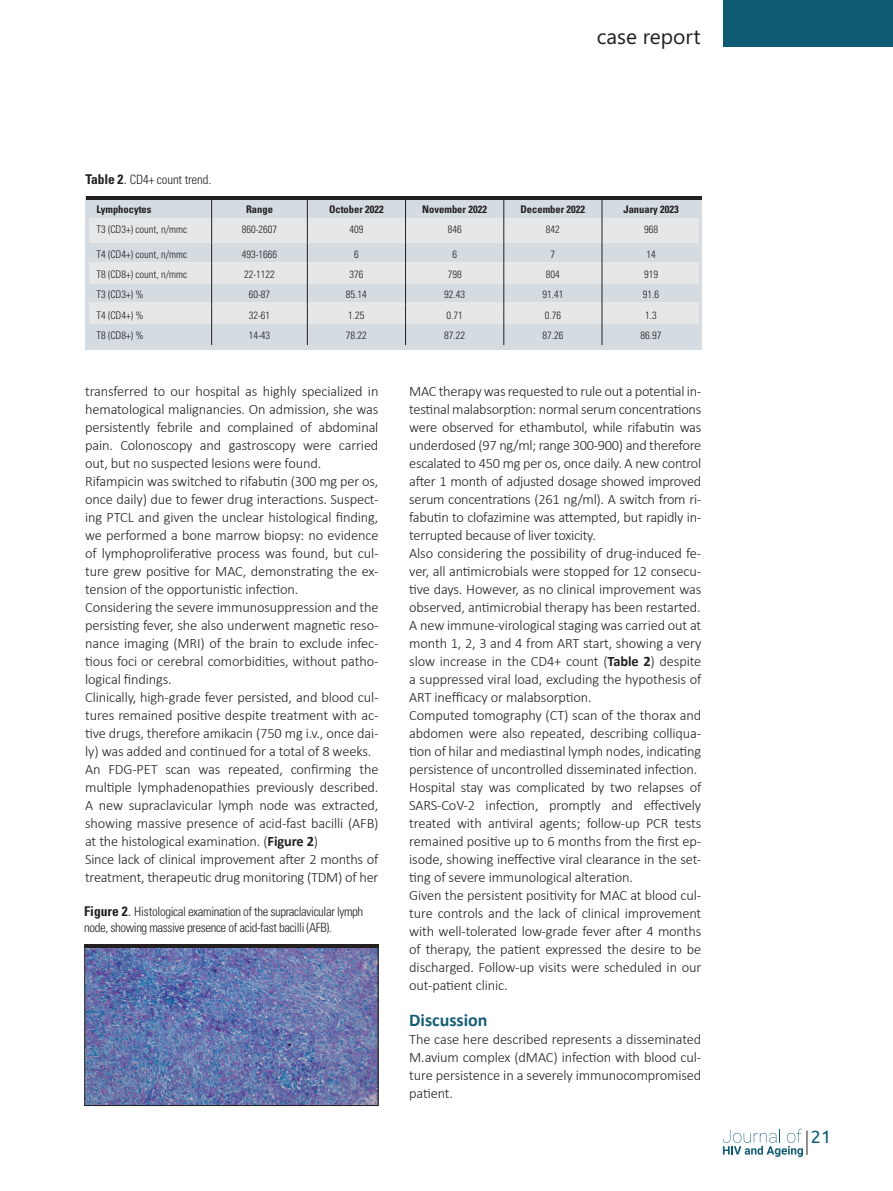
<style>
.page{position:relative;width:893px;height:1191px;background:#fff}
.page>*{position:absolute;margin:0;border:0;box-sizing:border-box;transform-origin:0 0}
.t1{font:21px "Segoe WP";color:#231f20}
.t2{font:700 18px "Calibri";color:#145d73}
.t3{font:18px "Ubuntu";color:#0f5b73}
.t4{font:300 14.4px/18px "Calibri";letter-spacing:-.01em;color:#231f20;text-align:justify}
.t5{font:300 condensed 12.9px/15.8px "Univers";letter-spacing:-.03em;color:#231f20}
.t6{font:300 condensed 12.9px "Univers";letter-spacing:-.01em;color:#231f20}
.t7{font:300 condensed 10.5px "Univers";color:#231f20}
.t8{font:700 condensed 10.5px "Univers";color:#231f20}
.s1{font-weight:700;font-size:13.5px}
.s2{font-family:"Calibri";font-stretch:normal;font-size:14.4px}
.s3{font-weight:700}
</style>
<div class="page">
<div style="left:723px;top:0;width:170px;height:47px;background:#0f5b73"></div>
<svg style="left:723px;top:1128px;width:85px;height:29px"></svg>
<img style="left:86px;top:948px;width:290px;height:156px">
<hr style="left:84px;top:944px;width:294px;height:4px;background:#231f20">
<div style="left:84px;top:946px;width:294px;height:160px;border:1px solid #231f20"></div>
<div style="left:86px;top:196px;width:616px;height:154px;background:#d4dbe1"></div>
<div style="left:89px;top:218px;width:609px;height:25px;background:#e6e7e9"></div>
<div style="left:89px;top:263px;width:609px;height:21px;background:#e6e7e9"></div>
<div style="left:89px;top:303px;width:609px;height:21px;background:#e6e7e9"></div>
<hr style="left:86px;top:196px;width:616px;height:4px;background:#231f20">
<svg style="left:211px;top:200px;width:1px;height:145px"></svg>
<svg style="left:307px;top:200px;width:1px;height:145px"></svg>
<svg style="left:405px;top:200px;width:1px;height:145px"></svg>
<svg style="left:504px;top:200px;width:1px;height:145px"></svg>
<svg style="left:602px;top:200px;width:1px;height:145px"></svg>
<p class="t1" style="left:597px;top:22px;width:105px">case report</p>
<p class="t6" style="left:86px;top:171px;width:127px"><span class="s1">Table 2</span><span class="s2">.</span> CD4+ count trend.</p>
<p class="t8" style="left:96px;top:203px;width:57px">Lymphocytes</p>
<p class="t8" style="left:246px;top:203px;width:28px">Range</p>
<p class="t8" style="left:329px;top:203px;width:56px">October 2022</p>
<p class="t8" style="left:422px;top:203px;width:66px">November 2022</p>
<p class="t8" style="left:520px;top:203px;width:66px">December 2022</p>
<p class="t8" style="left:623px;top:203px;width:57px">January 2023</p>
<p class="t7" style="left:96px;top:223px;width:92px">T3 (CD3+) count, n/mmc</p>
<p class="t7" style="left:242px;top:223px;width:37px">860-2607</p>
<p class="t7" style="left:349px;top:223px;width:15px">409</p>
<p class="t7" style="left:448px;top:223px;width:15px">846</p>
<p class="t7" style="left:546px;top:223px;width:15px">842</p>
<p class="t7" style="left:644px;top:223px;width:15px">968</p>
<p class="t7" style="left:96px;top:248px;width:92px">T4 (CD4+) count, n/mmc</p>
<p class="t7" style="left:242px;top:248px;width:37px">493-1666</p>
<p class="t7" style="left:354px;top:248px;width:6px">6</p>
<p class="t7" style="left:452px;top:248px;width:6px">6</p>
<p class="t7" style="left:551px;top:248px;width:6px">7</p>
<p class="t7" style="left:646px;top:248px;width:11px">14</p>
<p class="t7" style="left:96px;top:268px;width:92px">T8 (CD8+) count, n/mmc</p>
<p class="t7" style="left:244px;top:268px;width:32px">22-1122</p>
<p class="t7" style="left:349px;top:268px;width:15px">376</p>
<p class="t7" style="left:448px;top:268px;width:15px">798</p>
<p class="t7" style="left:546px;top:268px;width:15px">804</p>
<p class="t7" style="left:644px;top:268px;width:15px">919</p>
<p class="t7" style="left:96px;top:288px;width:49px">T3 (CD3+) %</p>
<p class="t7" style="left:249px;top:288px;width:23px">60-87</p>
<p class="t7" style="left:346px;top:288px;width:22px">85.14</p>
<p class="t7" style="left:444px;top:288px;width:22px">92.43</p>
<p class="t7" style="left:542px;top:288px;width:22px">91.41</p>
<p class="t7" style="left:643px;top:288px;width:18px">91.6</p>
<p class="t7" style="left:96px;top:309px;width:49px">T4 (CD4+) %</p>
<p class="t7" style="left:249px;top:309px;width:23px">32-61</p>
<p class="t7" style="left:348px;top:309px;width:18px">1.25</p>
<p class="t7" style="left:446px;top:309px;width:18px">0.71</p>
<p class="t7" style="left:545px;top:309px;width:18px">0.76</p>
<p class="t7" style="left:645px;top:309px;width:13px">1.3</p>
<p class="t7" style="left:96px;top:329px;width:49px">T8 (CD8+) %</p>
<p class="t7" style="left:249px;top:329px;width:23px">14-43</p>
<p class="t7" style="left:346px;top:329px;width:22px">78.22</p>
<p class="t7" style="left:444px;top:329px;width:22px">87.22</p>
<p class="t7" style="left:542px;top:329px;width:22px">87.26</p>
<p class="t7" style="left:641px;top:329px;width:22px">86.97</p>
<p class="t4" style="left:85px;top:382px;width:295px">transferred to our hospital as highly specialized in hematological malignancies. On admission, she was persistently febrile and complained of abdominal pain. Colonoscopy and gastroscopy were carried out, but no suspected lesions were found.</p>
<p class="t4" style="left:85px;top:472px;width:295px">Rifampicin was switched to rifabutin (300 mg per os, once daily) due to fewer drug interactions. Suspect&shy;ing PTCL and given the unclear histological finding, we performed a bone marrow biopsy: no evidence of lymphoproliferative process was found, but cul&shy;ture grew positive for MAC, demonstrating the ex&shy;tension of the opportunistic infection.</p>
<p class="t4" style="left:85px;top:598px;width:295px">Considering the severe immunosuppression and the persisting fever, she also underwent magnetic reso&shy;nance imaging (MRI) of the brain to exclude infec&shy;tious foci or cerebral comorbidities, without patho&shy;logical findings.</p>
<p class="t4" style="left:85px;top:688px;width:295px">Clinically, high-grade fever persisted, and blood cul&shy;tures remained positive despite treatment with ac&shy;tive drugs, therefore amikacin (750 mg i.v., once dai&shy;ly) was added and continued for a total of 8 weeks.</p>
<p class="t4" style="left:85px;top:760px;width:295px">An FDG-PET scan was repeated, confirming the multiple lymphadenopathies previously described.<br>A new supraclavicular lymph node was extracted, showing massive presence of acid-fast bacilli (AFB) at the histological examination. (<span class="s3">Figure 2</span>)</p>
<p class="t4" style="left:85px;top:850px;width:295px">Since lack of clinical improvement after 2 months of treatment, therapeutic drug monitoring (TDM) of her</p>
<p class="t5" style="left:84px;top:903px;width:281px"><span class="s1">Figure 2</span><span class="s2">.</span> Histological examination of the supraclavicular lymph node, showing massive presence of acid-fast bacilli (AFB).</p>
<p class="t4" style="left:409px;top:382px;width:294px">MAC therapy was requested to rule out a potential in&shy;testinal malabsorption: normal serum concentrations were observed for ethambutol, while rifabutin was underdosed (97 ng/ml; range 300-900) and therefore escalated to 450 mg per os, once daily. A new control after 1 month of adjusted dosage showed improved serum concentrations (261 ng/ml). A switch from ri&shy;fabutin to clofazimine was attempted, but rapidly in&shy;terrupted because of liver toxicity.</p>
<p class="t4" style="left:409px;top:544px;width:294px">Also considering the possibility of drug-induced fe&shy;ver, all antimicrobials were stopped for 12 consecu&shy;tive days. However, as no clinical improvement was observed, antimicrobial therapy has been restarted.</p>
<p class="t4" style="left:409px;top:616px;width:294px">A new immune-virological staging was carried out at month 1, 2, 3 and 4 from ART start, showing a very slow increase in the CD4+ count (<span class="s3">Table 2</span>) despite a suppressed viral load, excluding the hypothesis of ART inefficacy or malabsorption.</p>
<p class="t4" style="left:409px;top:706px;width:294px">Computed tomography (CT) scan of the thorax and abdomen were also repeated, describing colliqua&shy;tion of hilar and mediastinal lymph nodes, indicating persistence of uncontrolled disseminated infection.</p>
<p class="t4" style="left:409px;top:778px;width:294px">Hospital stay was complicated by two relapses of SARS-CoV-2 infection, promptly and effectively treated with antiviral agents; follow-up PCR tests remained positive up to 6 months from the first ep&shy;isode, showing ineffective viral clearance in the set&shy;ting of severe immunological alteration.</p>
<p class="t4" style="left:409px;top:886px;width:294px">Given the persistent positivity for MAC at blood cul&shy;ture controls and the lack of clinical improvement with well-tolerated low-grade fever after 4 months of therapy, the patient expressed the desire to be discharged. Follow-up visits were scheduled in our out-patient clinic.</p>
<p class="t2" style="left:409px;top:1007px;width:80px">Discussion</p>
<p class="t4" style="left:409px;top:1030px;width:294px">The case here described represents a disseminated M.avium complex (dMAC) infection with blood cul&shy;ture persistence in a severely immunocompromised patient.</p>
<p class="t3" style="left:811px;top:1125px;width:22px">21</p>
</div>
